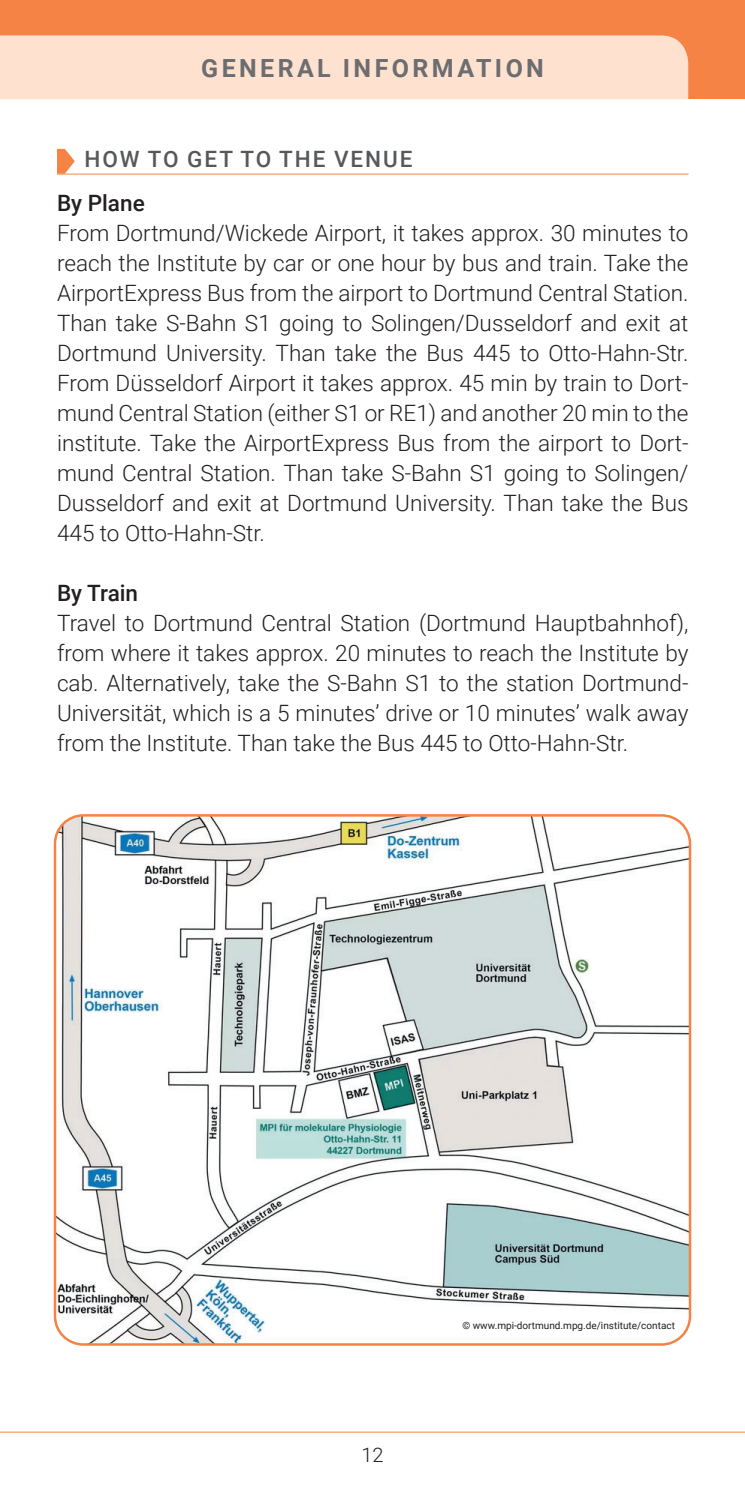
<style>
.page{position:relative;width:745px;height:1489px;background:#fff}
.page>*{position:absolute;margin:0;border:0;box-sizing:border-box;transform-origin:0 0}
.t1{font:700 25px "Roboto";letter-spacing:.135em;color:#6c6d70}
.Body{font:300 22.5px/30px "Roboto";color:#231f20;text-align:justify}
.Headline{font:500 22.5px "Roboto";letter-spacing:.085em;color:#57585a}
.Body-2{font:500 22.5px "Roboto";color:#231f20}
.t2{font:300 20px "Roboto";color:#231f20}
.Body-3{font:10px "Roboto";color:#231f20}
</style>
<div class="page">
<div style="left:0;top:0;width:744px;height:99px;background:#f58345"></div>
<div style="left:0;top:35px;width:687px;height:64px;background:#fee2cf"></div>
<hr style="left:0;top:1431px;width:744px;height:1px;background:#f58345">
<hr style="left:57px;top:174px;width:631px;height:1px;background:#f58345">
<svg style="left:57px;top:149px;width:18px;height:25px"></svg>
<img style="left:55px;top:815px;width:634px;height:529px">
<p class="t1" style="left:201px;top:51px;width:344px">GENERAL INFORMATION</p>
<p class="Headline" style="left:84px;top:143px;width:329px">HOW TO GET TO THE VENUE</p>
<p class="Body-2" style="left:57px;top:187px;width:89px">By Plane</p>
<p class="Body" style="left:57px;top:217px;width:632px">From Dortmund/Wickede Airport, it takes approx. 30 minutes to reach the Institute by car or one hour by bus and train. Take the AirportExpress Bus from the airport to Dortmund Central Station.<br>Than take S-Bahn S1 going to Solingen/Dusseldorf and exit at Dortmund University. Than take the Bus 445 to Otto-Hahn-Str.<br>From Düsseldorf Airport it takes approx. 45 min by train to Dort&shy;mund Central Station (either S1 or RE1) and another 20 min to the institute. Take the AirportExpress Bus from the airport to Dort&shy;mund Central Station. Than take S-Bahn S1 going to Solingen/ Dusseldorf and exit at Dortmund University. Than take the Bus 445 to Otto-Hahn-Str.</p>
<p class="Body-2" style="left:57px;top:577px;width:83px">By Train</p>
<p class="Body" style="left:57px;top:607px;width:632px">Travel to Dortmund Central Station (Dortmund Hauptbahnhof), from where it takes approx. 20 minutes to reach the Institute by cab. Alternatively, take the S-Bahn S1 to the station Dortmund-Universität, which is a 5 minutes’ drive or 10 minutes’ walk away from the Institute. Than take the Bus 445 to Otto-Hahn-Str.</p>
<p class="t2" style="left:361px;top:1440px;width:24px">12</p>
<p class="Body-3" style="left:462px;top:1318px;width:214px">© www.mpi-dortmund.mpg.de/institute/contact</p>
</div>
